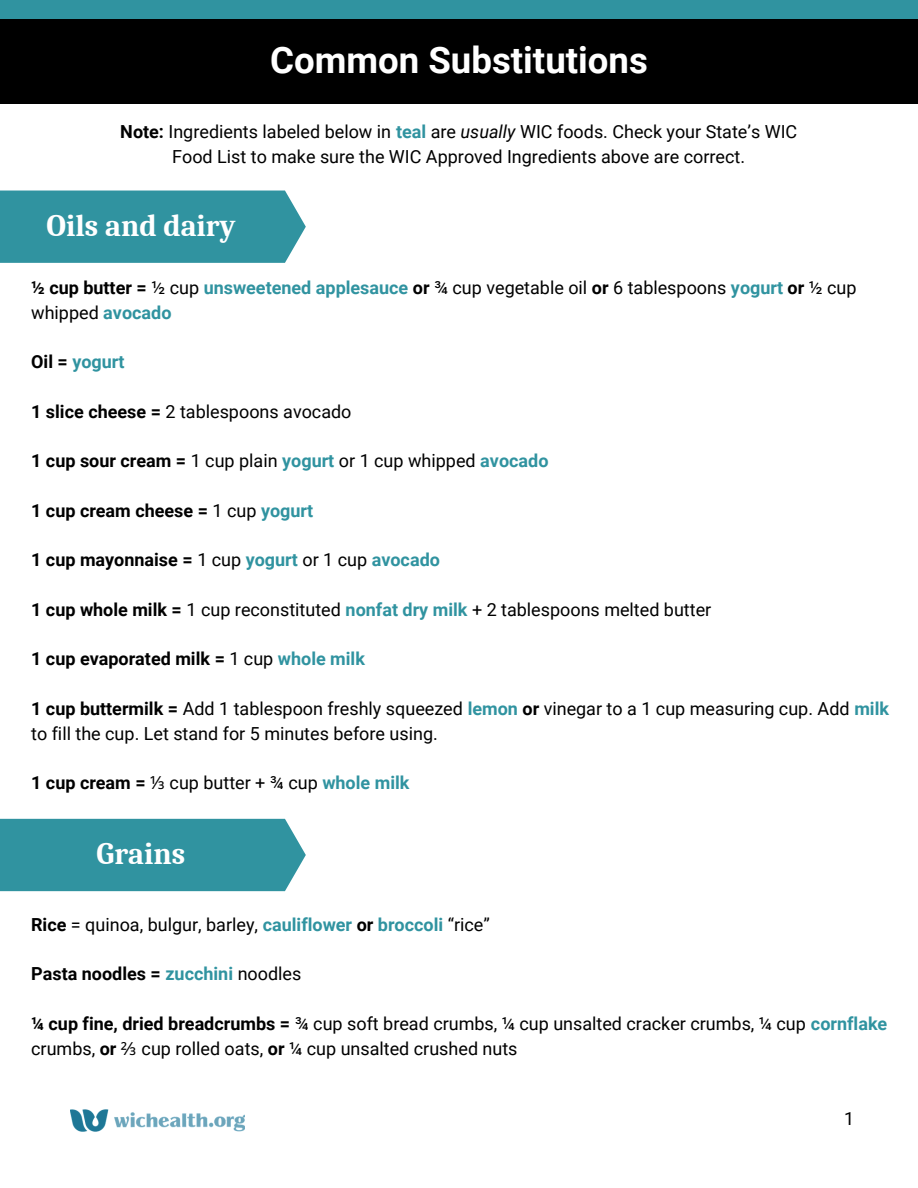
<style>
.page{position:relative;width:918px;height:1188px;background:#fff}
.page>*{position:absolute;margin:0;border:0;box-sizing:border-box;transform-origin:0 0}
.t1{font:700 36.6px "Roboto";color:#fff}
.t2{font:700 30.45px "Caladea";color:#fff}
.t3{font:18px/24.8px "Roboto";color:#000}
.t4{font:700 18px "Roboto";color:#000}
.t5{font:700 18px "Roboto";color:#3093a0}
.s1{font-weight:700}
.s2{font-weight:700;color:#3093a0}
.s3{font-style:italic}
.s4{color:#000}
.s5{font-weight:400}
.s6{color:#3093a0}
.s7{font-family:"Noto Sans"}
</style>
<div class="page">
<img style="left:71px;top:1109px;width:174px;height:23px">
<div style="left:0;top:19px;width:918px;height:85px;background:#000"></div>
<div style="left:0;top:0;width:918px;height:19px;background:#3093a0"></div>
<div style="left:0;top:191px;width:306px;height:72px;background:#3093a0"></div>
<div style="left:0;top:819px;width:306px;height:72px;background:#3093a0"></div>
<p class="t1" style="left:270px;top:39px;width:379px">Common Substitutions</p>
<p class="t3" style="left:120px;top:119px;width:679px;text-align:center"><span class="s1">Note:</span> Ingredients labeled below in <span class="s2">teal</span> are <span class="s3">usually</span> WIC foods. Check your State’s WIC<br>Food List to make sure the WIC Approved Ingredients above are correct.</p>
<p class="t2" style="left:46px;top:209px;width:191px">Oils and dairy</p>
<p class="t3" style="left:31px;top:276px;width:827px"><span class="s1">½ cup butter =</span> ½ cup <span class="s2">unsweetened applesauce</span> <span class="s1">or</span> ¾ cup vegetable oil <span class="s1">or</span> 6 tablespoons <span class="s2">yogurt</span> <span class="s1">or</span> ½ cup whipped <span class="s2">avocado</span></p>
<p class="t5" style="left:31px;top:352px;width:95px"><span class="s4">Oil =</span> yogurt</p>
<p class="t3" style="left:31px;top:399px;width:322px"><span class="s1">1 slice cheese =</span> 2 tablespoons avocado</p>
<p class="t3" style="left:31px;top:449px;width:519px"><span class="s1">1 cup sour cream =</span> 1 cup plain <span class="s2">yogurt</span> or 1 cup whipped <span class="s2">avocado</span></p>
<p class="t4" style="left:31px;top:500px;width:283px">1 cup cream cheese = <span class="s5">1 cup</span> <span class="s6">yogurt</span></p>
<p class="t4" style="left:31px;top:550px;width:410px">1 cup mayonnaise = <span class="s5">1 cup</span> <span class="s6">yogurt</span> <span class="s5">or 1 cup</span> <span class="s6">avocado</span></p>
<p class="t3" style="left:31px;top:597px;width:682px"><span class="s1">1 cup whole milk =</span> 1 cup reconstituted <span class="s2">nonfat dry milk</span> + 2 tablespoons melted butter</p>
<p class="t4" style="left:31px;top:649px;width:335px">1 cup evaporated milk = <span class="s5">1 cup</span> <span class="s6">whole milk</span></p>
<p class="t3" style="left:31px;top:696px;width:859px"><span class="s1">1 cup buttermilk =</span> Add 1 tablespoon freshly squeezed <span class="s2">lemon</span> <span class="s1">or</span> vinegar to a 1 cup measuring cup. Add <span class="s2">milk </span>to fill the cup. Let stand for 5 minutes before using.</p>
<p class="t3" style="left:31px;top:771px;width:380px"><span class="s1">1 cup cream =</span> <span class="s7">⅓</span> cup butter + ¾ cup <span class="s2">whole milk</span></p>
<p class="t2" style="left:97px;top:837px;width:90px">Grains</p>
<p class="t3" style="left:31px;top:912px;width:460px"><span class="s1">Rice</span> = quinoa, bulgur, barley, <span class="s2">cauliflower</span> <span class="s1">or</span> <span class="s2">broccoli</span> “rice”</p>
<p class="t4" style="left:31px;top:964px;width:272px">Pasta noodles = <span class="s6">zucchini</span> <span class="s5">noodles</span></p>
<p class="t3" style="left:31px;top:1011px;width:858px"><span class="s1">¼ cup fine, dried breadcrumbs =</span> ¾ cup soft bread crumbs, ¼ cup unsalted cracker crumbs, ¼ cup <span class="s2">cornflake </span>crumbs, <span class="s1">or</span> <span class="s7">⅔</span> cup rolled oats, <span class="s1">or</span> ¼ cup unsalted crushed nuts</p>
<p class="t3" style="left:844px;top:1107px;width:12px">1</p>
</div>
